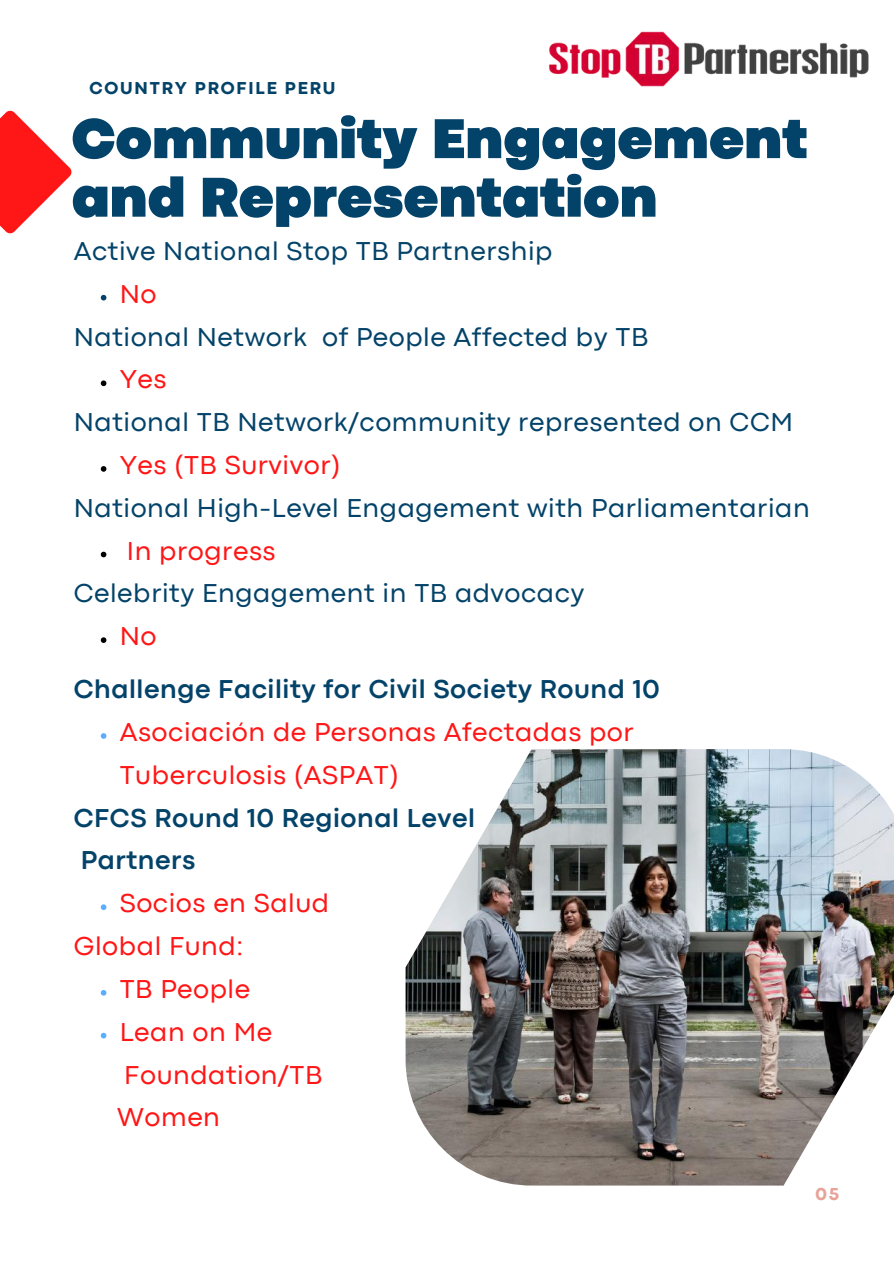
<style>
.page{position:relative;width:894px;height:1264px;background:#fff}
.page>*{position:absolute;margin:0;border:0;box-sizing:border-box;transform-origin:0 0}
.t1{font:900 58.5px/58.5px "Codec Pro";color:#044369}
.t2{font:27px "Codec Pro";letter-spacing:.02em;color:#044369}
.t3{font:27px/42.8px "Codec Pro";letter-spacing:.02em;color:#ff1616}
.t4{font:700 27px/42.8px "Codec Pro";letter-spacing:.02em;color:#044369}
.t5{font:800 18px "Codec Pro";letter-spacing:.1em;color:#044369}
.t6{font:800 18px "Codec Pro";color:#e8a399}
</style>
<div class="page">
<svg style="left:0;top:110px;width:72px;height:124px"></svg>
<img style="left:405px;top:749px;width:488px;height:436px">
<img style="left:549px;top:31px;width:320px;height:56px">
<svg style="left:101px;top:295px;width:5px;height:5px"></svg>
<svg style="left:101px;top:380px;width:5px;height:6px"></svg>
<svg style="left:101px;top:466px;width:5px;height:5px"></svg>
<svg style="left:101px;top:551px;width:5px;height:6px"></svg>
<svg style="left:101px;top:637px;width:5px;height:6px"></svg>
<svg style="left:101px;top:733px;width:5px;height:5px"></svg>
<svg style="left:101px;top:904px;width:5px;height:6px"></svg>
<svg style="left:101px;top:990px;width:5px;height:5px"></svg>
<svg style="left:101px;top:1032px;width:5px;height:6px"></svg>
<p class="t5" style="left:89px;top:82px;width:247px">COUNTRY PROFILE PERU</p>
<h1 class="t1" style="left:72px;top:114px;width:737px">Community Engagement and Representation</h1>
<p class="t2" style="left:74px;top:241px;width:480px">Active National Stop TB Partnership</p>
<p class="t3" style="left:120px;top:274px;width:38px">No</p>
<p class="t2" style="left:74px;top:327px;width:576px">National Network of People Affected by TB</p>
<p class="t3" style="left:120px;top:360px;width:48px">Yes</p>
<p class="t2" style="left:74px;top:412px;width:720px">National TB Network/community represented on CCM</p>
<p class="t3" style="left:120px;top:445px;width:222px">Yes (TB Survivor)</p>
<p class="t2" style="left:74px;top:498px;width:737px">National High-Level Engagement with Parliamentarian</p>
<p class="t3" style="left:127px;top:531px;width:150px">In progress</p>
<p class="t2" style="left:74px;top:584px;width:512px">Celebrity Engagement in TB advocacy</p>
<p class="t3" style="left:120px;top:617px;width:38px">No</p>
<p class="t4" style="left:74px;top:670px;width:587px">Challenge Facility for Civil Society Round 10</p>
<p class="t3" style="left:120px;top:712px;width:515px">Asociación de Personas Afectadas por<br>Tuberculosis (ASPAT)</p>
<p class="t4" style="left:74px;top:798px;width:402px">CFCS Round 10 Regional Level<br>Partners</p>
<p class="t3" style="left:120px;top:883px;width:211px">Socios en Salud</p>
<p class="t3" style="left:74px;top:926px;width:171px">Global Fund:</p>
<p class="t3" style="left:120px;top:969px;width:154px">TB People<br>Lean on Me</p>
<p class="t3" style="left:117px;top:1055px;width:207px">Foundation/TB<br>Women</p>
<p class="t6" style="left:815px;top:1187px;width:25px">05</p>
</div>
